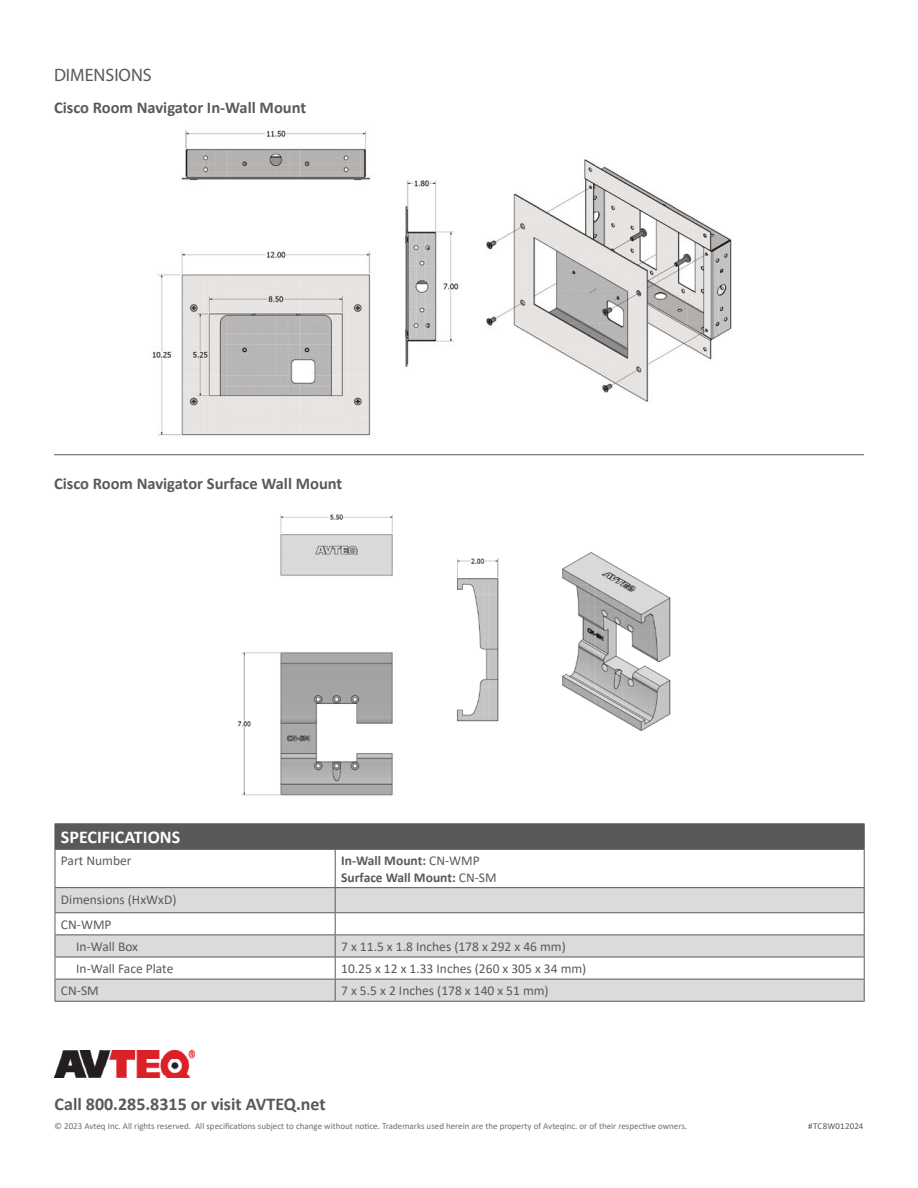
<style>
.page{position:relative;width:918px;height:1188px;background:#fff}
.page>*{position:absolute;margin:0;border:0;box-sizing:border-box;transform-origin:0 0}
.t1{font:700 18px "Calibri";color:#58595b}
.t2{font:700 18px "Calibri";color:#fff}
.t3{font:18px "Myriad Pro";color:#58595b}
.t4{font:700 16.5px "Calibri";color:#58595b}
.t5{font:13.5px/25px "Calibri";color:#58595b}
.t6{font:700 13.5px/16.2px "Calibri";color:#58595b}
.t7{font:9px "Calibri";color:#6d6e71}
.t8{font:9px "Calibri";letter-spacing:.01em;color:#58595b}
.s1{font-weight:400}
</style>
<div class="page">
<img style="left:237px;top:514px;width:434px;height:282px">
<img style="left:55px;top:129px;width:739px;height:327px">
<hr style="left:54px;top:454px;width:810px;height:1px;background:#58595b">
<img style="left:55px;top:1051px;width:140px;height:27px">
<svg style="left:56px;top:888px;width:808px;height:113px;fill:#dadbdc"></svg>
<hr style="left:55px;top:850px;width:1px;height:37px;background:#58595b">
<hr style="left:335px;top:850px;width:1px;height:37px;background:#58595b">
<hr style="left:864px;top:850px;width:1px;height:37px;background:#58595b">
<hr style="left:55px;top:887px;width:280px;height:1px;background:#58595b">
<hr style="left:335px;top:887px;width:530px;height:1px;background:#58595b">
<hr style="left:55px;top:912px;width:280px;height:1px;background:#58595b">
<hr style="left:335px;top:912px;width:530px;height:1px;background:#58595b">
<hr style="left:55px;top:934px;width:280px;height:1px;background:#58595b">
<hr style="left:335px;top:934px;width:530px;height:1px;background:#58595b">
<hr style="left:55px;top:957px;width:280px;height:1px;background:#58595b">
<hr style="left:335px;top:957px;width:530px;height:1px;background:#58595b">
<hr style="left:55px;top:979px;width:280px;height:1px;background:#58595b">
<svg style="left:55px;top:888px;width:1px;height:113px"></svg>
<hr style="left:335px;top:979px;width:530px;height:1px;background:#58595b">
<svg style="left:335px;top:888px;width:1px;height:113px"></svg>
<svg style="left:864px;top:888px;width:1px;height:113px"></svg>
<hr style="left:55px;top:1001px;width:280px;height:1px;background:#58595b">
<hr style="left:335px;top:1001px;width:530px;height:1px;background:#58595b">
<hr style="left:55px;top:823px;width:280px;height:1px;background:#58595b">
<hr style="left:335px;top:823px;width:530px;height:1px;background:#58595b">
<div style="left:55px;top:824px;width:810px;height:25px;background:#58595b"></div>
<hr style="left:55px;top:849px;width:280px;height:1px;background:#58595b">
<hr style="left:335px;top:849px;width:530px;height:1px;background:#58595b">
<h1 class="t3" style="left:54px;top:64px;width:99px">DIMENSIONS</h1>
<p class="t4" style="left:54px;top:95px;width:254px">Cisco Room Navigator In-Wall Mount</p>
<p class="t4" style="left:54px;top:472px;width:290px">Cisco Room Navigator Surface Wall Mount</p>
<h1 class="t2" style="left:61px;top:825px;width:121px">SPECIFICATIONS</h1>
<p class="t5" style="left:61px;top:848px;width:72px">Part Number</p>
<p class="t6" style="left:341px;top:853px;width:157px">In-Wall Mount: <span class="s1">CN-WMP<br></span>Surface Wall Mount: <span class="s1">CN-SM</span></p>
<p class="t5" style="left:61px;top:886px;width:117px">Dimensions (HxWxD)<br>CN-WMP</p>
<p class="t5" style="left:76px;top:934px;width:63px">In-Wall Box</p>
<p class="t5" style="left:341px;top:934px;width:226px">7 x 11.5 x 1.8 Inches (178 x 292 x 46 mm)</p>
<p class="t5" style="left:76px;top:956px;width:99px">In-Wall Face Plate</p>
<p class="t5" style="left:341px;top:956px;width:247px">10.25 x 12 x 1.33 Inches (260 x 305 x 34 mm)</p>
<p class="t5" style="left:61px;top:978px;width:39px">CN-SM</p>
<p class="t5" style="left:341px;top:978px;width:209px">7 x 5.5 x 2 Inches (178 x 140 x 51 mm)</p>
<h1 class="t1" style="left:55px;top:1091px;width:273px">Call 800.285.8315 or visit AVTEQ.net</h1>
<p class="t7" style="left:55px;top:1120px;width:634px">© 2023 Avteq Inc. All rights reserved. All specifications subject to change without notice. Trademarks used herein are the property of AvteqInc. or of their respective owners.</p>
<p class="t8" style="left:808px;top:1120px;width:57px">#TC8W012024</p>
</div>
